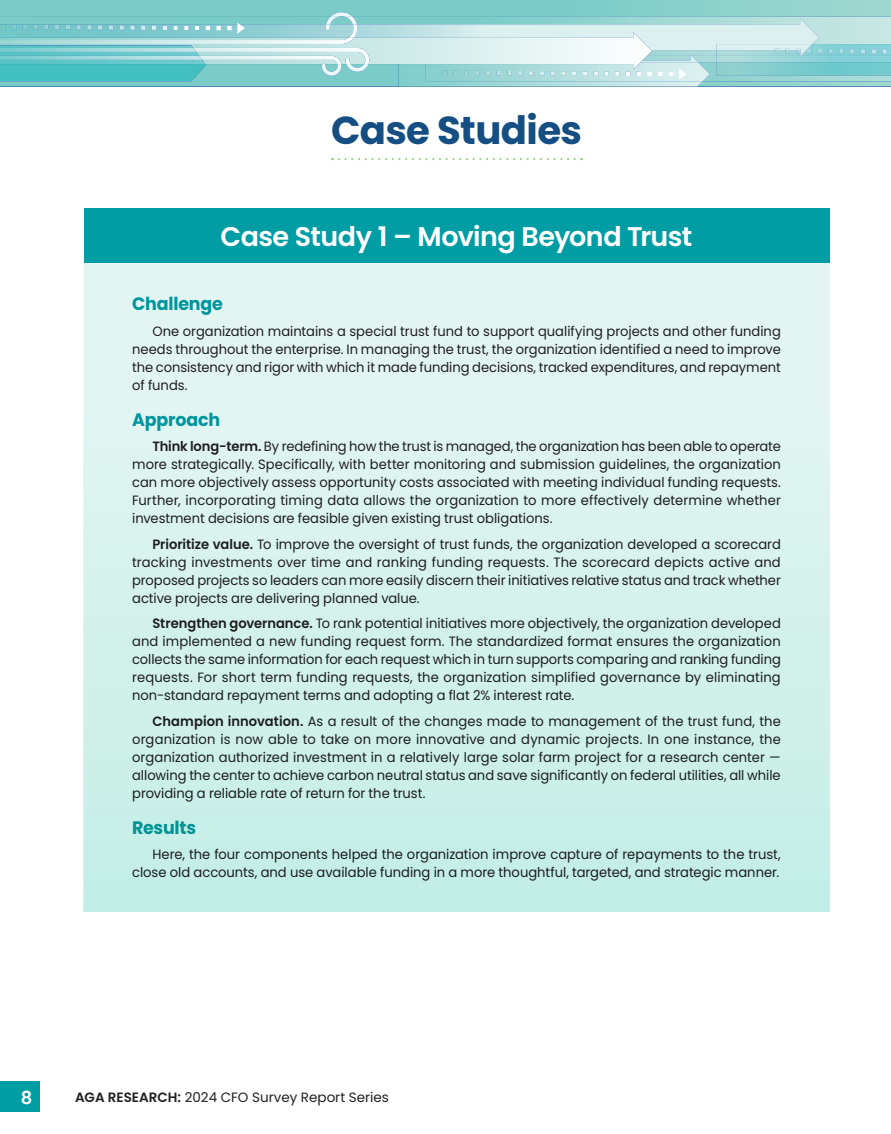
<style>
.page{position:relative;width:891px;height:1134px;background:#fff}
.page>*{position:absolute;margin:0;border:0;box-sizing:border-box;transform-origin:0 0}
.t1{font:700 39px "Poppins";letter-spacing:-.015em;color:#144e82}
.t2{font:600 27px "Poppins";letter-spacing:-.02em;color:#fff}
.t3{font:700 18px "Poppins";letter-spacing:-.01em;color:#009da5}
.t4{font:600 18px "Poppins";color:#fff}
.t5{font:13.5px/18px "Poppins";color:#231f20;text-align:justify}
.s1{font-weight:600}
</style>
<div class="page">
<div style="left:84px;top:261px;width:745px;height:651px;background:linear-gradient(to bottom,#e8f6f5,#c4eee6)"></div>
<div style="left:84px;top:208px;width:745px;height:55px;background:#009da5"></div>
<div style="left:0;top:1081px;width:40px;height:31px;background:#009da5"></div>
<svg style="left:0;top:0;width:891px;height:87px;background:#93d3d1"></svg>
<img style="left:698px;top:49px;width:193px;height:38px">
<img style="left:716px;top:44px;width:96px;height:11px">
<img style="left:652px;top:55px;width:46px;height:7px">
<img style="left:330px;top:12px;width:23px;height:5px">
<img style="left:326px;top:17px;width:31px;height:6px">
<svg style="left:775px;top:49px;width:4px;height:4px"></svg>
<svg style="left:785px;top:49px;width:5px;height:4px"></svg>
<svg style="left:796px;top:49px;width:16px;height:7px"></svg>
<svg style="left:818px;top:49px;width:5px;height:4px"></svg>
<svg style="left:829px;top:49px;width:4px;height:4px"></svg>
<svg style="left:839px;top:49px;width:5px;height:4px"></svg>
<svg style="left:850px;top:49px;width:5px;height:5px"></svg>
<svg style="left:861px;top:49px;width:5px;height:5px"></svg>
<svg style="left:872px;top:49px;width:4px;height:5px"></svg>
<svg style="left:882px;top:49px;width:5px;height:5px"></svg>
<svg style="left:0;top:23px;width:652px;height:58px;background:#a5dadc"></svg>
<svg style="left:658px;top:72px;width:5px;height:4px"></svg>
<svg style="left:669px;top:69px;width:18px;height:10px"></svg>
<svg style="left:339px;top:158px;width:243px;height:2px"></svg>
<h1 class="t1" style="left:331px;top:113px;width:252px">Case Studies</h1>
<h2 class="t2" style="left:221px;top:221px;width:473px">Case Study 1 – Moving Beyond Trust</h2>
<h3 class="t3" style="left:132px;top:297px;width:92px">Challenge</h3>
<p class="t5" style="left:132px;top:323px;width:650px;text-indent:20px">One organization maintains a special trust fund to support qualifying projects and other funding needs throughout the enterprise. In managing the trust, the organization identified a need to improve the consistency and rigor with which it made funding decisions, tracked expenditures, and repayment of funds.</p>
<h3 class="t3" style="left:132px;top:412px;width:89px">Approach</h3>
<p class="t5" style="left:132px;top:439px;width:650px;text-indent:20px"><span class="s1">Think long-term.</span> By redefining how the trust is managed, the organization has been able to operate more strategically. Specifically, with better monitoring and submission guidelines, the organization can more objectively assess opportunity costs associated with meeting individual funding requests.<br>Further, incorporating timing data allows the organization to more effectively determine whether investment decisions are feasible given existing trust obligations.</p>
<p class="t5" style="left:132px;top:536px;width:650px;text-indent:20px"><span class="s1">Prioritize value.</span> To improve the oversight of trust funds, the organization developed a scorecard tracking investments over time and ranking funding requests. The scorecard depicts active and proposed projects so leaders can more easily discern their initiatives relative status and track whether active projects are delivering planned value.</p>
<p class="t5" style="left:132px;top:616px;width:650px;text-indent:20px"><span class="s1">Strengthen governance.</span> To rank potential initiatives more objectively, the organization developed and implemented a new funding request form. The standardized format ensures the organization collects the same information for each request which in turn supports comparing and ranking funding requests. For short term funding requests, the organization simplified governance by eliminating non-standard repayment terms and adopting a flat 2% interest rate.</p>
<p class="t5" style="left:132px;top:713px;width:650px;text-indent:20px"><span class="s1">Champion innovation.</span> As a result of the changes made to management of the trust fund, the organization is now able to take on more innovative and dynamic projects. In one instance, the organization authorized investment in a relatively large solar farm project for a research center — allowing the center to achieve carbon neutral status and save significantly on federal utilities, all while providing a reliable rate of return for the trust.</p>
<h3 class="t3" style="left:132px;top:820px;width:66px">Results</h3>
<p class="t5" style="left:132px;top:847px;width:650px;text-align:right">Here, the four components helped the organization improve capture of repayments to the trust, close old accounts, and use available funding in a more thoughtful, targeted, and strategic manner.</p>
<h3 class="t4" style="left:21px;top:1087px;width:13px">8</h3>
<p class="t5" style="left:75px;top:1088px;width:315px"><span class="s1">AGA RESEARCH:</span> 2024 CFO Survey Report Series</p>
</div>
